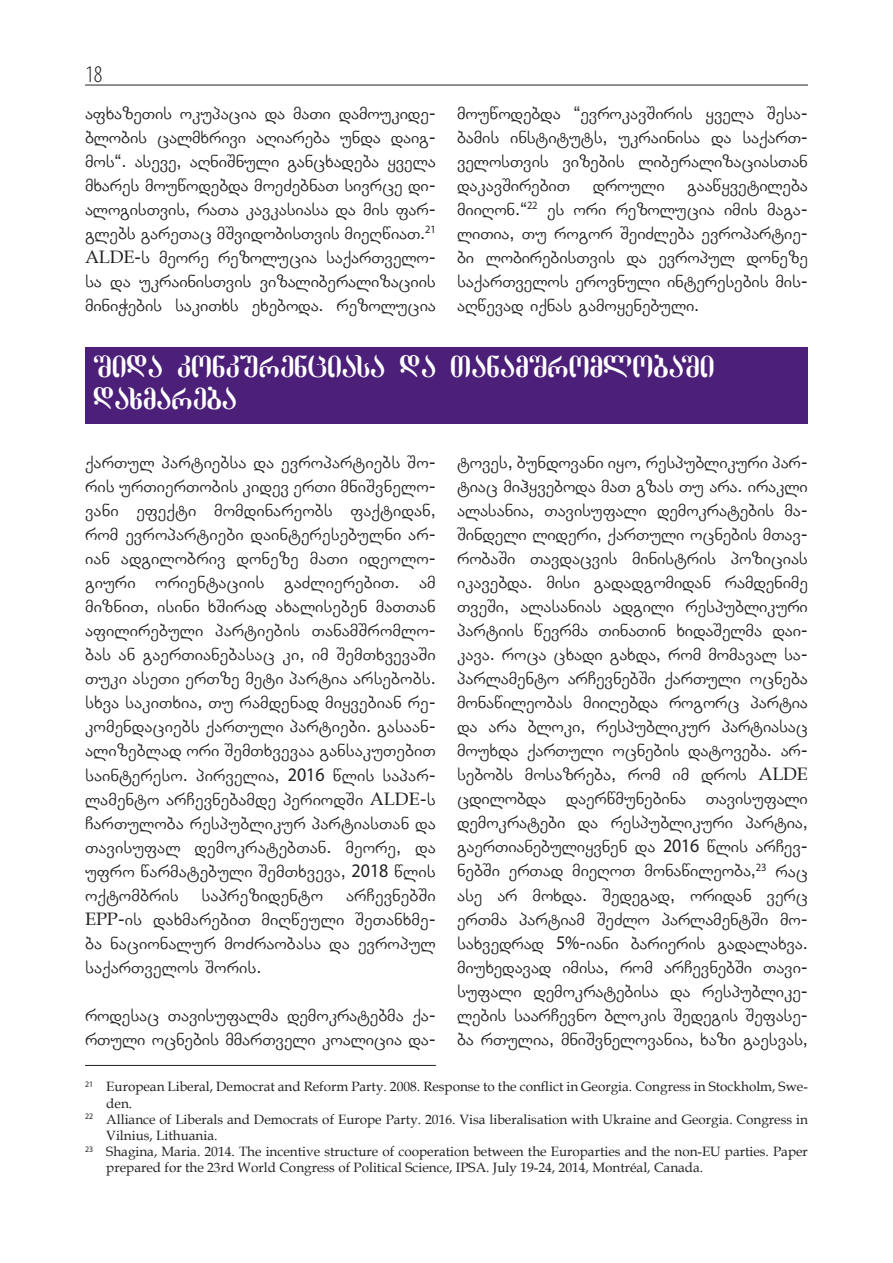
<style>
.page{position:relative;width:893px;height:1263px;background:#fff}
.page>*{position:absolute;margin:0;border:0;box-sizing:border-box;transform-origin:0 0}
.t1{font:27px/32.4px "Geo Dumbadze Mtavr";color:#fff}
.t2{font:300 condensed 24px "Myriad Pro";color:#231f20}
.t3{font:18px/24px "A Kolkhety N";letter-spacing:-.01em;color:#231f20;text-align:justify}
.t4{font:13.5px "Book Antiqua";color:#231f20}
.s1{font-family:"Book Antiqua"}
</style>
<div class="page">
<hr style="left:85px;top:85px;width:723px;height:1px;background:#231f20">
<div style="left:85px;top:348px;width:723px;height:76px;background:#4c1f79"></div>
<hr style="left:85px;top:1065px;width:351px;height:1px;background:#231f20">
<h2 class="t2" style="left:85px;top:65px;width:19px">18</h2>
<p class="t3" style="left:85px;top:100px;width:352px">AFXAZETIS OKUPACIA DA MATI DAMOUKIDE-BLOBIS CALMXRIVI ARIAREBA UNDA DAIG-MOS~. ASEVE, ARNISNULI GANCXADEBA YVELA MXARES MOUWODEBDA MOEZEBNAT SIVRCE DI-ALOGISTVIS, RATA KAVKASIASA DA MIS FAR-GLEBS GARETAC MSVIDOBISTVIS MIERWIAT.<sup>21<br></sup><span class="s1">ALDE</span>-S MEORE REZOLUCIA SAQARTVELO-SA DA UKRAINISTVIS VIZALIBERALIZACIIS MINIWEBIS SAKITXS EXEBODA. REZOLUCIA</p>
<p class="t3" style="left:457px;top:100px;width:352px">MOUWODEBDA “EVROKAVSIRIS YVELA SESA-BAMIS INSTITUTS, UKRAINISA DA SAQART-VELOSTVIS VIZEBIS LIBERALIZACIASTAN DAKAVSIREBIT</p>
<p class="t3" style="left:457px;top:172px;width:352px;text-indent:230px">GAAWYVETILEBA MIIRON.~<sup>22</sup> ES ORI REZOLUCIA IMIS MAGA-LITIA, TU ROGOR SEIZLEBA EVROPARTIE-BI LOBIREBISTVIS DA EVROPUL DONEZE SAQARTVELOS EROVNULI INTERESEBIS MIS-ARWEVAD IQNAS GAMOYENEBULI.</p>
<h1 class="t1" style="left:94px;top:352px;width:623px">SIDA KONKURENCIASA DA TANAMSROMLOBASI<br>DAXMAREBA</h1>
<p class="t3" style="left:593px;top:172px;width:73px">DROULI</p>
<p class="t3" style="left:85px;top:450px;width:352px">QARTUL PARTIEBSA DA EVROPARTIEBS SO-RIS URTIERTOBIS KIDEV ERTI MNISVNELO-VANI EFEQTI MOMDINAREOBS FAQTIDAN, ROM EVROPARTIEBI DAINTERESEBULNI AR-IAN ADGILOBRIV DONEZE MATI IDEOLO-GIURI ORIENTACIIS GAZLIEREBIT. AM MIZNIT, ISINI XSIRAD AXALISEBEN MATTAN AFILIREBULI PARTIEBIS TANAMSROMLO-BAS AN GAERTIANEBASAC KI, IM SEMTXVEVASI TUKI ASETI ERTZE METI PARTIA ARSEBOBS.<br>SXVA SAKITXIA, TU RAMDENAD MIYVEBIAN RE-KOMENDACIEBS QARTULI PARTIEBI. GASAAN-ALIZEBLAD ORI SEMTXVEVAA GANSAKUTEBIT SAINTERESO. PIRVELIA, 2016 WLIS SAPAR-LAMENTO ARCEVNEBAMDE PERIODSI <span class="s1">ALDE</span>-S CARTULOBA RESPUBLIKUR PARTIASTAN DA TAVISUFAL DEMOKRATEBTAN. MEORE, DA UFRO WARMATEBULI SEMTXVEVA, 2018 WLIS OQTOMBRIS</p>
<p class="t3" style="left:85px;top:882px;width:352px;text-indent:261px">ARCEVNEBSI <span class="s1">EPP</span>-IS DAXMAREBIT MIRWEULI SETANXME-BA NACIONALUR MOZRAOBASA DA EVROPUL SAQARTVELOS SORIS.</p>
<p class="t3" style="left:85px;top:1002px;width:352px">RODESAC TAVISUFALMA DEMOKRATEBMA QA-<br>RTULI OCNEBIS MMARTVELI KOALICIA DA-</p>
<p class="t3" style="left:202px;top:882px;width:123px">SAPREZIDENTO</p>
<p class="t3" style="left:457px;top:450px;width:352px">TOVES, BUNDOVANI IYO, RESPUBLIKURI PAR-TIAC MIHYVEBODA MAT GZAS TU ARA. IRAKLI ALASANIA, TAVISUFALI DEMOKRATEBIS MA-SINDELI LIDERI, QARTULI OCNEBIS MTAV-ROBASI TAVDACVIS MINISTRIS POZICIAS IKAVEBDA. MISI GADADGOMIDAN RAMDENIME TVESI, ALASANIAS ADGILI RESPUBLIKURI PARTIIS WEVRMA TINATIN XIDASELMA DAI-KAVA. ROCA CXADI GAXDA, ROM MOMAVAL SA-PARLAMENTO ARCEVNEBSI QARTULI OCNEBA MONAWILEOBAS MIIREBDA ROGORC PARTIA DA ARA BLOKI, RESPUBLIKUR PARTIASAC MOUXDA QARTULI OCNEBIS DATOVEBA. AR-SEBOBS MOSAZREBA, ROM IM DROS <span class="s1">ALDE </span>CDILOBDA DAERWMUNEBINA TAVISUFALI DEMOKRATEBI DA RESPUBLIKURI PARTIA, GAERTIANEBULIYVNEN DA 2016 WLIS ARCEV-NEBSI ERTAD MIEROT MONAWILEOBA,<sup>23</sup> RAC ASE AR MOXDA. SEDEGAD, ORIDAN VERC ERTMA PARTIAM SEZLO PARLAMENTSI MO-SAXVEDRAD 5%-IANI BARIERIS GADALAXVA.<br>MIUXEDAVAD IMISA, ROM ARCEVNEBSI TAVI-SUFALI DEMOKRATEBISA DA RESPUBLIKE-LEBIS SAARCEVNO BLOKIS SEDEGIS SEFASE-BA RTULIA, MNISVNELOVANIA, XAZI GAESVAS,</p>
<p class="t4" style="left:85px;top:1079px;width:724px"><sup>21</sup> European Liberal, Democrat and Reform Party. 2008. Response to the conflict in Georgia. Congress in Stockholm, Swe-</p>
<p class="t4" style="left:106px;top:1095px;width:27px">den.</p>
<p class="t4" style="left:85px;top:1111px;width:724px"><sup>22</sup> Alliance of Liberals and Democrats of Europe Party. 2016. Visa liberalisation with Ukraine and Georgia. Congress in</p>
<p class="t4" style="left:106px;top:1127px;width:113px">Vilnius, Lithuania.</p>
<p class="t4" style="left:85px;top:1144px;width:724px"><sup>23</sup> Shagina, Maria. 2014. The incentive structure of cooperation between the Europarties and the non-EU parties. Paper</p>
<p class="t4" style="left:106px;top:1160px;width:598px">prepared for the 23rd World Congress of Political Science, IPSA. July 19-24, 2014, Montréal, Canada.</p>
</div>
